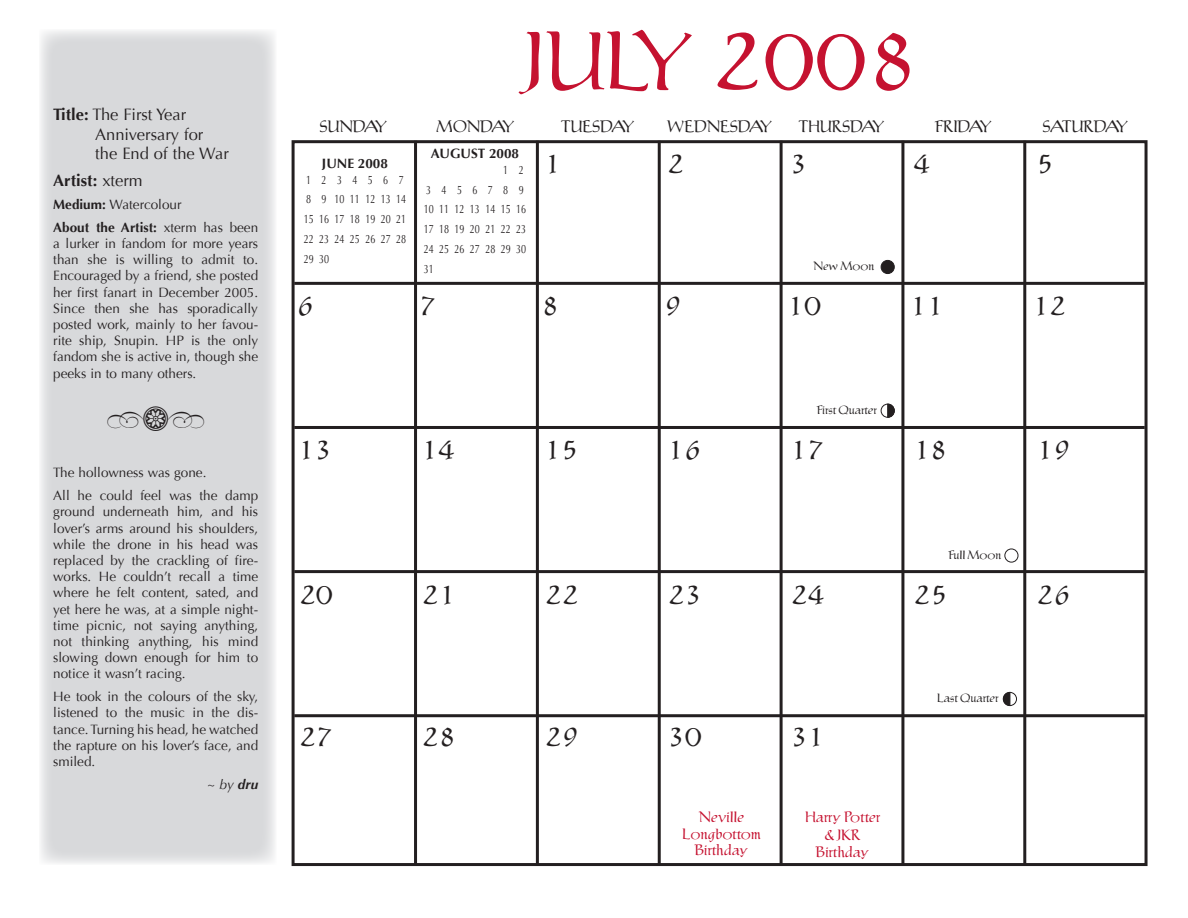
<style>
.page{position:relative;width:1188px;height:918px;background:#fff}
.page>*{position:absolute;margin:0;border:0;box-sizing:border-box;transform-origin:0 0}
.t1{font:82.5px "Marsdale";color:#c51230}
.t2{font:36px "Woodtype Ornaments Std";color:#231f20}
.t3{font:27px "Marsdale";color:#231f20}
.t4{font:16.5px "Marsdale";color:#231f20}
.t5{font:16.5px/19.8px "Optima";color:#231f20}
.t6{font:700 16.5px "Optima";color:#231f20}
.t7{font:15px/16.5px "Marsdale";color:#c51230;text-align:center}
.t8{font:13.5px/16.2px "Optima";color:#231f20;text-align:justify}
.t9{font:700 13.5px "Optima";color:#231f20}
.t10{font:italic 700 13.5px "Optima";color:#231f20}
.t11{font:12px/19.8px "Optima";color:#231f20;scale:.75 1}
.t12{font:12px "Marsdale";color:#231f20}
.s1{font-weight:700}
.s2{font-weight:400}
.s3{font-weight:400;font-style:normal}
</style>
<div class="page">
<div style="left:39px;top:29px;width:238px;height:836px;background:#d8d9db"></div>
<div style="left:292px;top:140px;width:856px;height:726px;border:3px solid #231f20"></div>
<hr style="left:414px;top:141px;width:3px;height:723px;background:#231f20">
<hr style="left:536px;top:141px;width:3px;height:723px;background:#231f20">
<hr style="left:658px;top:141px;width:3px;height:723px;background:#231f20">
<hr style="left:780px;top:141px;width:3px;height:723px;background:#231f20">
<hr style="left:901px;top:141px;width:3px;height:723px;background:#231f20">
<hr style="left:1023px;top:141px;width:3px;height:723px;background:#231f20">
<hr style="left:294px;top:282px;width:851px;height:3px;background:#231f20">
<hr style="left:294px;top:426px;width:851px;height:3px;background:#231f20">
<hr style="left:294px;top:570px;width:851px;height:3px;background:#231f20">
<hr style="left:294px;top:714px;width:851px;height:3px;background:#231f20">
<svg style="left:1003px;top:692px;width:14px;height:14px"></svg>
<div style="left:1003px;top:692px;width:14px;height:14px;border:1px solid #231f20;border-radius:50%"></div>
<svg style="left:1003px;top:692px;width:7px;height:14px"></svg>
<div style="left:881px;top:260px;width:13px;height:14px;background:#231f20;border-radius:50%"></div>
<div style="left:881px;top:260px;width:13px;height:14px;border:1px solid #231f20;border-radius:50%"></div>
<div style="left:881px;top:404px;width:13px;height:13px;border:1px solid #231f20;border-radius:50%"></div>
<svg style="left:887px;top:404px;width:8px;height:14px"></svg>
<div style="left:1005px;top:549px;width:13px;height:13px;border:1px solid #231f20;border-radius:50%"></div>
<p class="t5" style="left:95px;top:104px;width:135px;text-indent:-42px"><span class="s1">Title:</span> The First Year<br>Anniversary for the End of the War</p>
<p class="t6" style="left:53px;top:171px;width:91px">Artist: <span class="s2">xterm</span></p>
<p class="t8" style="left:53px;top:193px;width:206px;line-height:23px"><span class="s1">Medium:</span> Watercolour<br><span class="s1">About the Artist:</span> xterm has been</p>
<p class="t8" style="left:53px;top:236px;width:206px">a lurker in fandom for more years than she is willing to admit to.<br>Encouraged by a friend, she posted her first fanart in December 2005.<br>Since then she has sporadically posted work, mainly to her favou&shy;rite ship, Snupin. HP is the only fandom she is active in, though she peeks in to many others.</p>
<h2 class="t2" style="left:107px;top:404px;width:98px">•••</h2>
<p class="t8" style="left:53px;top:461px;width:206px;line-height:23px">The hollowness was gone.<br>All he could feel was the damp</p>
<p class="t8" style="left:53px;top:504px;width:207px">ground underneath him, and his lover’s arms around his shoulders, while the drone in his head was replaced by the crackling of fire&shy;works. He couldn’t recall a time where he felt content, sated, and yet here he was, at a simple night&shy;time picnic, not saying anything, not thinking anything, his mind slowing down enough for him to notice it wasn’t racing.</p>
<p class="t8" style="left:53px;top:689px;width:206px">He took in the colours of the sky, listened to the music in the dis&shy;tance. Turning his head, he watched the rapture on his lover’s face, and smiled.</p>
<p class="t10" style="left:207px;top:776px;width:52px"><span class="s3">~</span> <span class="s2">by</span> dru</p>
<h1 class="t1" style="left:522px;top:-3px;width:396px">july 2008</h1>
<p class="t4" style="left:319px;top:114px;width:69px">sunday</p>
<p class="t4" style="left:436px;top:114px;width:80px">monday</p>
<p class="t4" style="left:560px;top:114px;width:76px">tuesday</p>
<p class="t4" style="left:666px;top:114px;width:107px">wednesday</p>
<p class="t4" style="left:798px;top:114px;width:88px">thursday</p>
<p class="t4" style="left:934px;top:114px;width:59px">friday</p>
<p class="t4" style="left:1042px;top:114px;width:87px">saturday</p>
<p class="t9" style="left:322px;top:156px;width:68px">JUNE 2008</p>
<p class="t11" style="left:304px;top:170px;width:138px">1234567<br>8 9 1011121314<br>15 16 17 18 19 20 21<br>22 23 24 25 26 27 28<br>29 30</p>
<p class="t9" style="left:431px;top:146px;width:90px">AUGUST 2008</p>
<p class="t11" style="left:424px;top:160px;width:138px;text-indent:80px">1 2<br>3456789<br>10 11 12 13 14 15 16<br>17 18 19 20 21 22 23<br>24 25 26 27 28 29 30<br>31</p>
<h3 class="t3" style="left:543px;top:143px;width:18px">1</h3>
<h3 class="t3" style="left:666px;top:143px;width:18px">2</h3>
<h3 class="t3" style="left:790px;top:143px;width:18px">3</h3>
<h3 class="t3" style="left:913px;top:143px;width:18px">4</h3>
<h3 class="t3" style="left:1036px;top:143px;width:18px">5</h3>
<p class="t12" style="left:813px;top:257px;width:62px">New Moon</p>
<h3 class="t3" style="left:296px;top:285px;width:18px">6</h3>
<h3 class="t3" style="left:419px;top:285px;width:18px">7</h3>
<h3 class="t3" style="left:541px;top:285px;width:18px">8</h3>
<h3 class="t3" style="left:664px;top:285px;width:18px">9</h3>
<h3 class="t3" style="left:786px;top:285px;width:35px">10</h3>
<h3 class="t3" style="left:909px;top:285px;width:35px">11</h3>
<h3 class="t3" style="left:1032px;top:285px;width:35px">12</h3>
<p class="t12" style="left:817px;top:401px;width:61px">First Quarter</p>
<h3 class="t3" style="left:297px;top:428px;width:35px">13</h3>
<h3 class="t3" style="left:420px;top:428px;width:35px">14</h3>
<h3 class="t3" style="left:543px;top:428px;width:35px">15</h3>
<h3 class="t3" style="left:667px;top:428px;width:35px">16</h3>
<h3 class="t3" style="left:790px;top:428px;width:35px">17</h3>
<h3 class="t3" style="left:913px;top:428px;width:35px">18</h3>
<h3 class="t3" style="left:1036px;top:428px;width:35px">19</h3>
<p class="t12" style="left:948px;top:545px;width:54px">Full Moon</p>
<h3 class="t3" style="left:298px;top:573px;width:35px">20</h3>
<h3 class="t3" style="left:421px;top:573px;width:35px">21</h3>
<h3 class="t3" style="left:544px;top:573px;width:35px">22</h3>
<h3 class="t3" style="left:667px;top:573px;width:35px">23</h3>
<h3 class="t3" style="left:790px;top:573px;width:35px">24</h3>
<h3 class="t3" style="left:913px;top:573px;width:35px">25</h3>
<h3 class="t3" style="left:1036px;top:573px;width:35px">26</h3>
<h3 class="t3" style="left:298px;top:716px;width:35px">27</h3>
<h3 class="t3" style="left:421px;top:716px;width:35px">28</h3>
<h3 class="t3" style="left:544px;top:716px;width:35px">29</h3>
<h3 class="t3" style="left:667px;top:716px;width:35px">30</h3>
<h3 class="t3" style="left:790px;top:716px;width:35px">31</h3>
<p class="t7" style="left:682px;top:808px;width:80px">Neville<br>Longbottom<br>Birthday</p>
<p class="t7" style="left:805px;top:807px;width:77px;line-height:18px">Harry Potter &amp; JKR</p>
<p class="t7" style="left:816px;top:842px;width:55px">Birthday</p>
<p class="t12" style="left:937px;top:689px;width:63px">Last Quarter</p>
</div>
